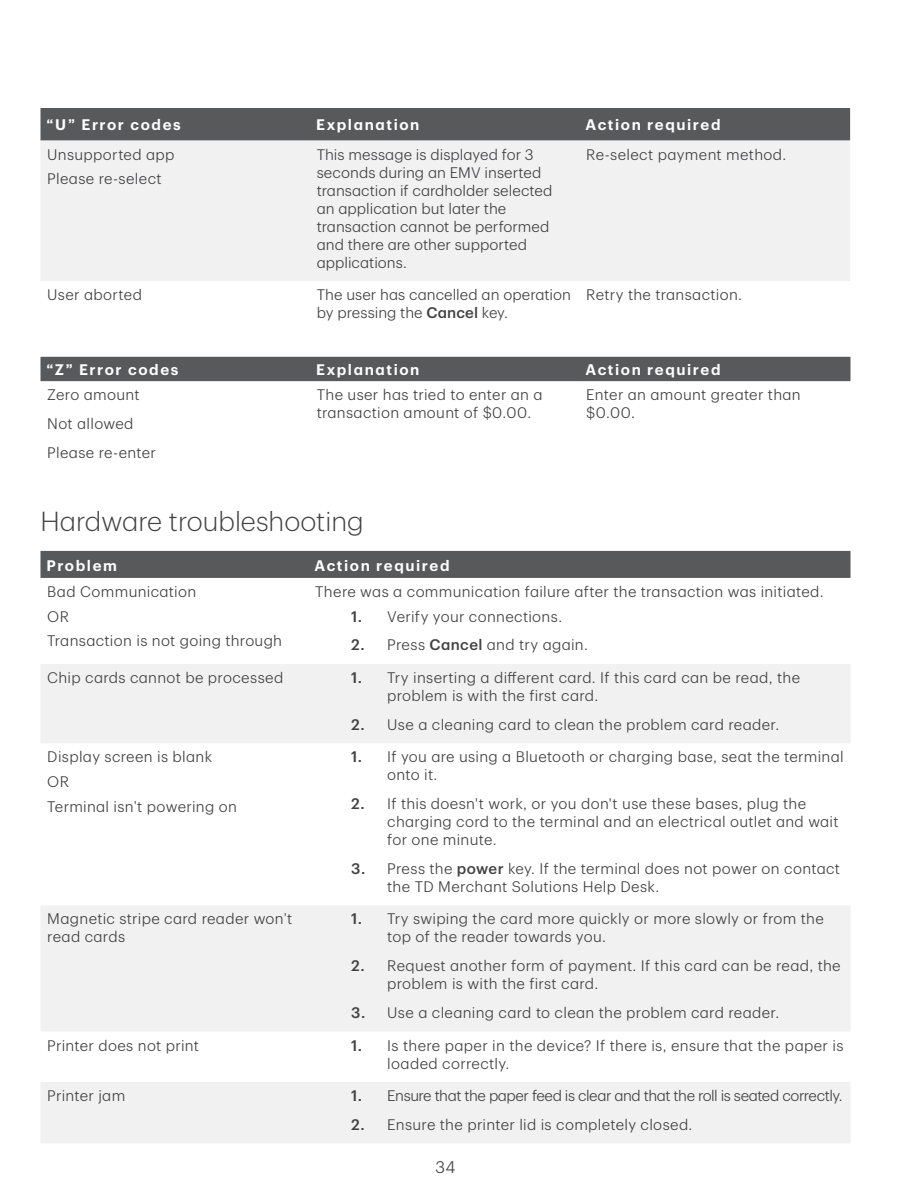
<style>
.page{position:relative;width:918px;height:1188px;background:#fff}
.page>*{position:absolute;margin:0;border:0;box-sizing:border-box;transform-origin:0 0}
.Header_2{font:300 27px "TD Graphik";color:#414042}
.t1{font:300 16.5px "TD Graphik";color:#414042}
.Table_text{font:300 15px/18px "TD Graphik";letter-spacing:.015em;color:#414042}
.Text{font:300 15px/18px "TD Graphik";letter-spacing:.02em;color:#414042}
.Table_Header{font:600 15px "TD Graphik";letter-spacing:.105em;color:#fff}
.Table_text-2{font:300 15px "TD Graphik";letter-spacing:-.03em;color:#414042}
.Text__Spacing{font:300 15px "TD Graphik";letter-spacing:.02em;color:#414042}
.s1{font-weight:500}
</style>
<div class="page">
<div style="left:40px;top:108px;width:810px;height:33px;background:#58595b"></div>
<div style="left:41px;top:141px;width:809px;height:140px;background:#f1f1f2"></div>
<div style="left:40px;top:357px;width:810px;height:24px;background:#58595b"></div>
<div style="left:40px;top:551px;width:811px;height:27px;background:#58595b"></div>
<svg style="left:41px;top:664px;width:809px;height:479px;fill:#f1f1f2"></svg>
<p class="Table_Header" style="left:46px;top:114px;width:136px">“U” Error codes</p>
<p class="Table_Header" style="left:316px;top:114px;width:105px">Explanation</p>
<p class="Table_Header" style="left:586px;top:114px;width:137px">Action required</p>
<p class="Table_text" style="left:47px;top:144px;width:129px">Unsupported app</p>
<p class="Table_text" style="left:47px;top:169px;width:116px">Please re-select</p>
<p class="Table_text" style="left:317px;top:144px;width:237px">This message is displayed for 3 seconds during an EMV inserted transaction if cardholder selected an application but later the transaction cannot be performed and there are other supported applications.</p>
<p class="Table_text" style="left:586px;top:144px;width:202px">Re-select payment method.</p>
<p class="Table_text" style="left:47px;top:284px;width:96px">User aborted</p>
<p class="Table_text" style="left:317px;top:284px;width:256px">The user has cancelled an operation by pressing the <span class="s1">Cancel</span> key.</p>
<p class="Table_text" style="left:586px;top:284px;width:157px">Retry the transaction.</p>
<p class="Table_Header" style="left:46px;top:358px;width:133px">“Z” Error codes</p>
<p class="Table_Header" style="left:316px;top:358px;width:105px">Explanation</p>
<p class="Table_Header" style="left:585px;top:358px;width:137px">Action required</p>
<p class="Text" style="left:47px;top:384px;width:94px">Zero amount</p>
<p class="Text" style="left:47px;top:413px;width:88px">Not allowed</p>
<p class="Text" style="left:47px;top:442px;width:110px">Please re-enter</p>
<p class="Text" style="left:317px;top:384px;width:227px">The user has tried to enter an a transaction amount of $0.00.</p>
<p class="Table_text" style="left:586px;top:384px;width:216px">Enter an amount greater than $0.00.</p>
<h3 class="Header_2" style="left:40px;top:501px;width:325px">Hardware troubleshooting</h3>
<p class="Table_Header" style="left:46px;top:554px;width:72px">Problem</p>
<p class="Table_Header" style="left:315px;top:554px;width:137px">Action required</p>
<p class="Text" style="left:47px;top:581px;width:151px">Bad Communication</p>
<p class="Text__Spacing" style="left:47px;top:605px;width:23px">OR</p>
<p class="Text__Spacing" style="left:47px;top:630px;width:236px">Transaction is not going through</p>
<p class="Text" style="left:315px;top:581px;width:510px">There was a communication failure after the transaction was initiated.</p>
<p class="Table_text" style="left:351px;top:606px;width:212px"><span class="s1">1.</span> Verify your connections.</p>
<p class="Table_text" style="left:351px;top:635px;width:238px"><span class="s1">2.</span> Press <span class="s1">Cancel</span> and try again.</p>
<p class="Text" style="left:47px;top:667px;width:238px">Chip cards cannot be processed</p>
<p class="Table_text" style="left:387px;top:667px;width:414px;text-indent:-36px"><span class="s1">1.</span> Try inserting a different card. If this card can be read, the problem is with the first card.</p>
<p class="Table_text" style="left:351px;top:714px;width:430px"><span class="s1">2.</span> Use a cleaning card to clean the problem card reader.</p>
<p class="Text" style="left:47px;top:747px;width:166px">Display screen is blank</p>
<p class="Text__Spacing" style="left:47px;top:771px;width:23px">OR</p>
<p class="Text__Spacing" style="left:47px;top:795px;width:191px">Terminal isn’t powering on</p>
<p class="Table_text" style="left:387px;top:747px;width:458px;text-indent:-36px"><span class="s1">1.</span> If you are using a Bluetooth or charging base, seat the terminal onto it.</p>
<p class="Table_text" style="left:387px;top:793px;width:453px;text-indent:-36px"><span class="s1">2.</span> If this doesn't work, or you don't use these bases, plug the charging cord to the terminal and an electrical outlet and wait for one minute.</p>
<p class="Table_text" style="left:387px;top:858px;width:454px;text-indent:-36px"><span class="s1">3.</span> Press the <span class="s1">power</span> key. If the terminal does not power on contact the TD Merchant Solutions Help Desk.</p>
<p class="Text" style="left:47px;top:909px;width:247px">Magnetic stripe card reader won’t read cards</p>
<p class="Table_text" style="left:387px;top:909px;width:438px;text-indent:-36px"><span class="s1">1.</span> Try swiping the card more quickly or more slowly or from the top of the reader towards you.</p>
<p class="Table_text" style="left:387px;top:956px;width:455px;text-indent:-36px"><span class="s1">2.</span> Request another form of payment. If this card can be read, the problem is with the first card.</p>
<p class="Table_text" style="left:351px;top:1002px;width:430px"><span class="s1">3.</span> Use a cleaning card to clean the problem card reader.</p>
<p class="Text" style="left:47px;top:1035px;width:153px">Printer does not print</p>
<p class="Table_text" style="left:387px;top:1035px;width:458px;text-indent:-36px"><span class="s1">1.</span> Is there paper in the device? If there is, ensure that the paper is loaded correctly.</p>
<p class="Text" style="left:47px;top:1085px;width:80px">Printer jam</p>
<p class="Table_text-2" style="left:351px;top:1085px;width:493px"><span class="s1">1.</span> Ensure that the paper feed is clear and that the roll is seated correctly.</p>
<p class="Table_text" style="left:351px;top:1114px;width:343px"><span class="s1">2.</span> Ensure the printer lid is completely closed.</p>
<p class="t1" style="left:435px;top:1155px;width:22px">34</p>
</div>
